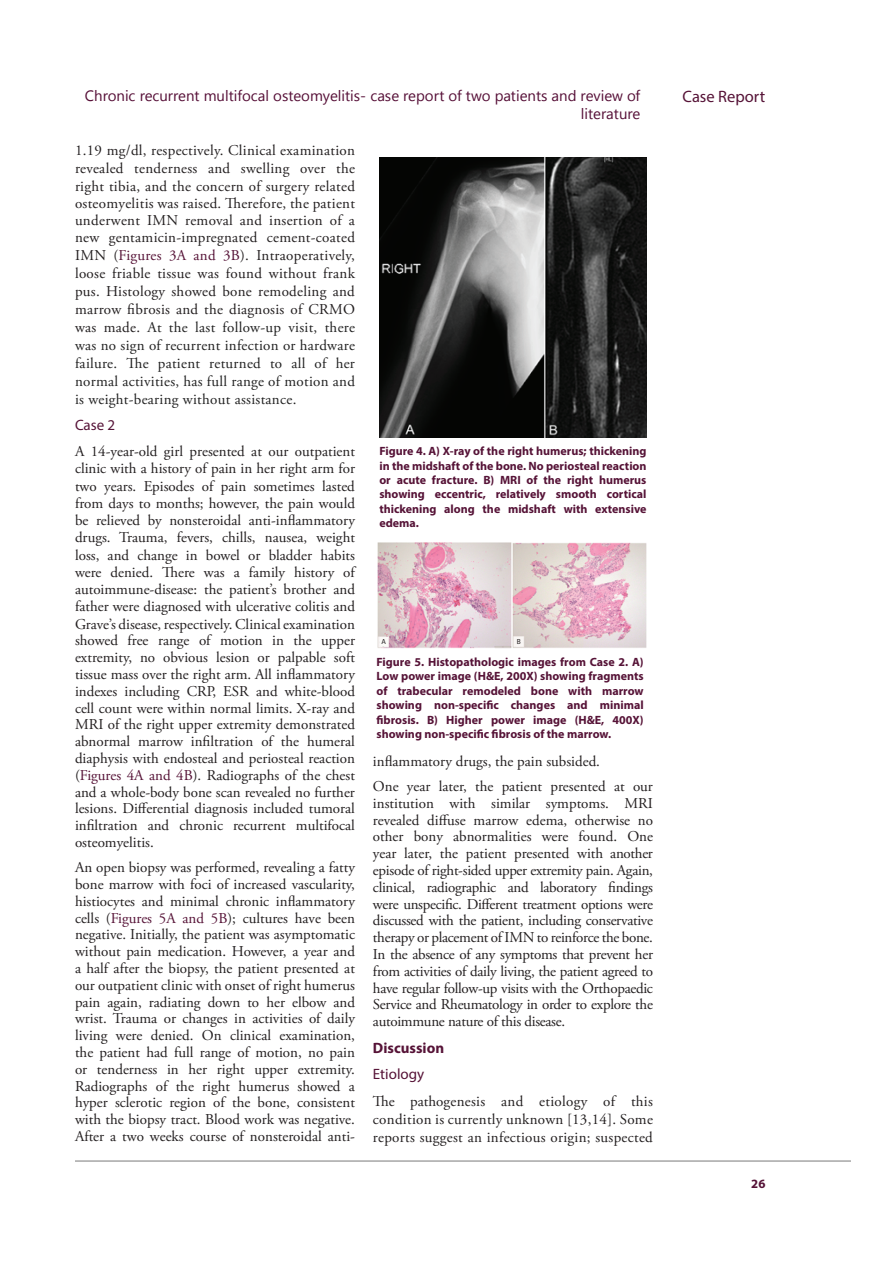
<style>
.page{position:relative;width:893px;height:1263px;background:#fff}
.page>*{position:absolute;margin:0;border:0;box-sizing:border-box;transform-origin:0 0}
.t1{font:16.5px "Myriad Pro";color:#561337}
.t2{font:15px/16.8px "Adobe Garamond Pro";color:#231f20;text-align:justify}
.t3{font:15px/18px "Segoe UI";color:#550e36;text-align:right}
.SSH{font:15px "Myriad Pro";color:#561337}
.SH{font:700 15px "Myriad Pro";color:#561337}
.t4{font:700 12.75px "Myriad Pro";color:#561337}
.t5{font:700 12px/14.4px "Myriad Pro";color:#561337;text-align:justify}
.t6{font:7.35px "Myriad Pro";color:#231f20}
.s1{color:#561337}
.s2{color:#222}
</style>
<div class="page">
<hr style="left:75px;top:1160px;width:776px;height:2px;background:#a6a6a6">
<img style="left:379px;top:157px;width:268px;height:281px">
<img style="left:377px;top:542px;width:270px;height:106px">
<div style="left:515px;top:637px;width:8px;height:8px;background:#f9f6f4"></div>
<div style="left:380px;top:637px;width:8px;height:9px;background:#fbfaf7"></div>
<p class="t3" style="left:85px;top:86px;width:557px">Chronic recurrent multifocal osteomyelitis- case report of two patients and review of literature</p>
<p class="t1" style="left:683px;top:87px;width:84px">Case Report</p>
<p class="t2" style="left:75px;top:142px;width:281px;line-height:17.7px">1.19 mg/dl, respectively. Clinical examination revealed tenderness and swelling over the right tibia, and the concern of surgery related osteomyelitis was raised. Therefore, the patient underwent IMN removal and insertion of a new gentamicin-impregnated cement-coated IMN (<span class="s1">Figures 3A and 3B</span>). Intraoperatively, loose friable tissue was found without frank pus. Histology showed bone remodeling and marrow fibrosis and the diagnosis of CRMO was made. <span class="s2">At the last follow-up visit, there was no sign of recurrent infection or hardware failure. The patient returned to all of her normal activities, has full range of motion and is weight-bearing without assistance.</span></p>
<p class="SSH" style="left:75px;top:416px;width:42px">Case 2</p>
<p class="t2" style="left:75px;top:443px;width:282px">A 14-year-old girl presented at our outpatient clinic with a history of pain in her right arm for two years. Episodes of pain sometimes lasted from days to months; however, the pain would be relieved by nonsteroidal anti-inflammatory drugs. Trauma, fevers, chills, nausea, weight loss, and change in bowel or bladder habits were denied. There was a family history of autoimmune-disease: the patient’s brother and father were diagnosed with ulcerative colitis and Grave’s disease, respectively. Clinical examination showed free range of motion in the upper extremity, no obvious lesion or palpable soft tissue mass over the right arm. All inflammatory indexes including CRP, ESR and white-blood cell count were within normal limits. X-ray and MRI of the right upper extremity demonstrated abnormal marrow infiltration of the humeral diaphysis with endosteal and periosteal reaction (<span class="s1">Figures 4A and 4B</span>). Radiographs of the chest and a whole-body bone scan revealed no further lesions. Differential diagnosis included tumoral infiltration and chronic recurrent multifocal osteomyelitis.</p>
<p class="t2" style="left:75px;top:860px;width:281px">An open biopsy was performed, revealing a fatty bone marrow with foci of increased vascularity, histiocytes and minimal chronic inflammatory cells (<span class="s1">Figures 5A and 5B</span>); cultures have been negative. Initially, the patient was asymptomatic without pain medication. However, a year and a half after the biopsy, the patient presented at our outpatient clinic with onset of right humerus pain again, radiating down to her elbow and wrist. Trauma or changes in activities of daily living were denied. On clinical examination, the patient had full range of motion, no pain or tenderness in her right upper extremity.<br>Radiographs of the right humerus showed a hyper sclerotic region of the bone, consistent with the biopsy tract. Blood work was negative.<br>After a two weeks course of nonsteroidal anti-</p>
<p class="t5" style="left:379px;top:443px;width:269px">Figure 4. A) X-ray of the right humerus; thickening in the midshaft of the bone. No periosteal reaction or acute fracture. B) MRI of the right humerus showing eccentric, relatively smooth cortical thickening along the midshaft with extensive edema.</p>
<p class="t6" style="left:381px;top:637px;width:6px">A</p>
<p class="t6" style="left:517px;top:637px;width:6px">B</p>
<p class="t5" style="left:376px;top:654px;width:269px">Figure 5. Histopathologic images from Case 2. A)<br>Low power image (H&amp;E, 200X) showing fragments of trabecular remodeled bone with marrow showing non-specific changes and minimal fibrosis. B) Higher power image (H&amp;E, 400X) showing non-specific fibrosis of the marrow.</p>
<p class="t2" style="left:373px;top:753px;width:229px">inflammatory drugs, the pain subsided.</p>
<p class="t2" style="left:373px;top:778px;width:281px">One year later, the patient presented at our institution with similar symptoms. MRI revealed diffuse marrow edema, otherwise no other bony abnormalities were found. One year later, the patient presented with another episode of right-sided upper extremity pain. Again, clinical, radiographic and laboratory findings were unspecific. Different treatment options were discussed with the patient, including conservative therapy or placement of IMN to reinforce the bone.<br>In the absence of any symptoms that prevent her from activities of daily living, the patient agreed to have regular follow-up visits with the Orthopaedic Service and Rheumatology in order to explore the autoimmune nature of this disease.</p>
<p class="SH" style="left:373px;top:1038px;width:73px">Discussion</p>
<p class="SSH" style="left:373px;top:1065px;width:53px">Etiology</p>
<p class="t2" style="left:373px;top:1092px;width:281px;line-height:18px">The pathogenesis and etiology of this condition is currently unknown [13,14]. Some reports suggest an infectious origin; suspected</p>
<p class="t4" style="left:751px;top:1176px;width:16px">26</p>
</div>
